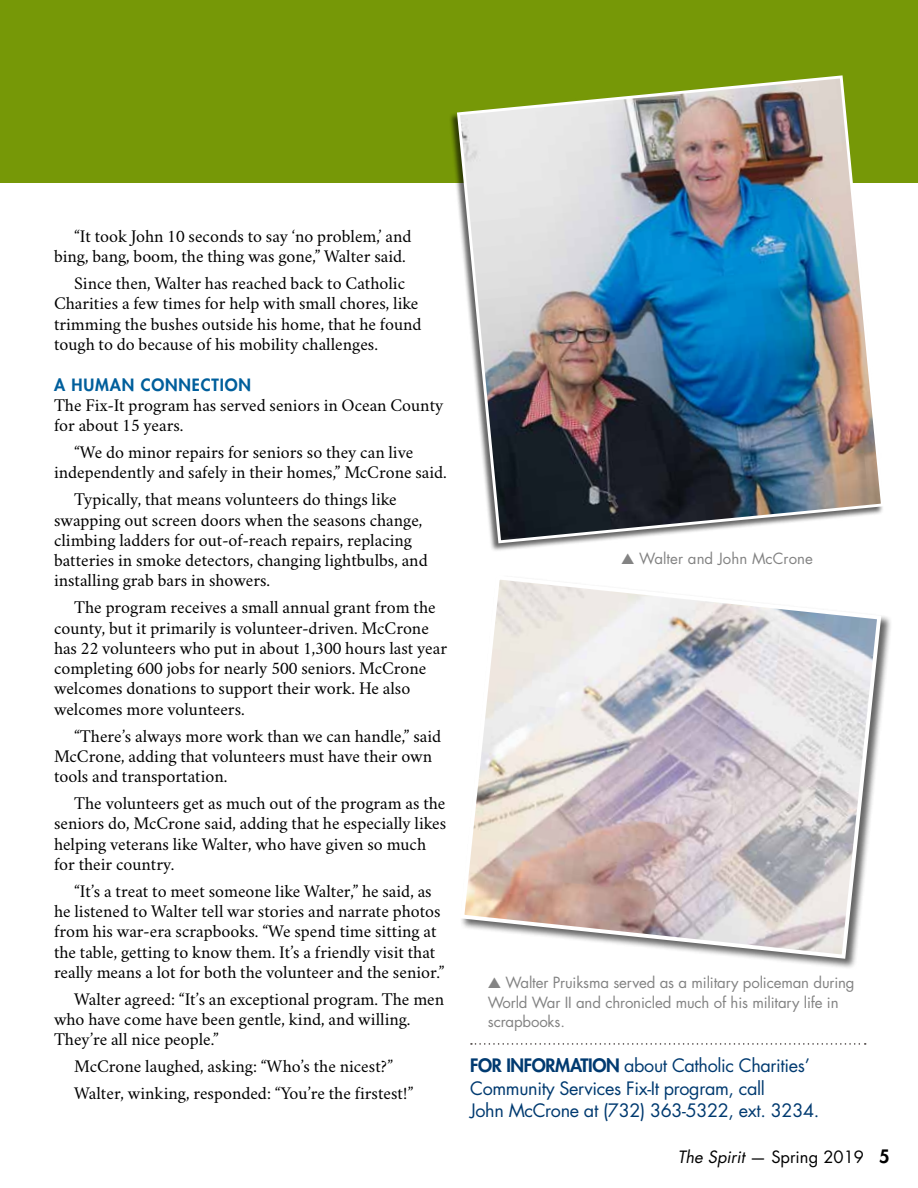
<style>
.page{position:relative;width:918px;height:1188px;background:#fff}
.page>*{position:absolute;margin:0;border:0;box-sizing:border-box;transform-origin:0 0}
.t1{font:18px/20.2px "Crimson";color:#000}
.t2{font:18px/22.5px "Futura Std";letter-spacing:-.02em;color:#003a70}
.t3{font:16.5px "Futura Std";color:#000}
.t4{font:800 16.5px "Futura Std";letter-spacing:.05em;color:#005f9c}
.t5{font:15px/19.5px "Futura Std";letter-spacing:-.01em;color:#838383}
.s1{font-weight:800}
.s2{font-style:italic}
.s3{font-weight:800;font-size:18px}
</style>
<div class="page">
<svg style="left:471px;top:1043px;width:395px;height:2px"></svg>
<div style="left:460px;top:575px;width:433px;height:395px;background:#000;opacity:.6"></div>
<svg style="left:460px;top:575px;width:423px;height:386px"></svg>
<div style="left:0;top:0;width:918px;height:183px;background:#769807"></div>
<div style="left:449px;top:75px;width:436px;height:477px;background:#000;opacity:.6"></div>
<img style="left:455px;top:75px;width:430px;height:470px">
<p class="t1" style="left:54px;top:224px;width:359px;text-indent:20px">“It took John 10 seconds to say ‘no problem,’ and bing, bang, boom, the thing was gone,” Walter said.</p>
<p class="t1" style="left:54px;top:271px;width:369px;text-indent:20px">Since then, Walter has reached back to Catholic Charities a few times for help with small chores, like trimming the bushes outside his home, that he found tough to do because of his mobility challenges.</p>
<p class="t4" style="left:54px;top:374px;width:199px">A HUMAN CONNECTION</p>
<p class="t1" style="left:54px;top:393px;width:391px">The Fix-It program has served seniors in Ocean County for about 15 years.</p>
<p class="t1" style="left:54px;top:440px;width:394px;text-indent:20px">“We do minor repairs for seniors so they can live independently and safely in their homes,” McCrone said.</p>
<p class="t1" style="left:54px;top:487px;width:375px;text-indent:20px">Typically, that means volunteers do things like swapping out screen doors when the seasons change, climbing ladders for out-of-reach repairs, replacing batteries in smoke detectors, changing lightbulbs, and installing grab bars in showers.</p>
<p class="t1" style="left:54px;top:595px;width:395px;text-indent:20px">The program receives a small annual grant from the county, but it primarily is volunteer-driven. McCrone has 22 volunteers who put in about 1,300 hours last year completing 600 jobs for nearly 500 seniors. McCrone welcomes donations to support their work. He also welcomes more volunteers.</p>
<p class="t1" style="left:54px;top:723px;width:389px;text-indent:20px">“There’s always more work than we can handle,” said<br>McCrone, adding that volunteers must have their own tools and transportation.</p>
<p class="t1" style="left:54px;top:791px;width:394px;text-indent:20px">The volunteers get as much out of the program as the seniors do, McCrone said, adding that he especially likes helping veterans like Walter, who have given so much for their country.</p>
<p class="t1" style="left:54px;top:879px;width:392px;text-align:center">“It’s a treat to meet someone like Walter,” he said, as<br>he listened to Walter tell war stories and narrate photos from his war-era scrapbooks. “We spend time sitting at the table, getting to know them. It’s a friendly visit that really means a lot for both the volunteer and the senior.”</p>
<p class="t1" style="left:54px;top:987px;width:392px;text-indent:20px">Walter agreed: “It’s an exceptional program. The men who have come have been gentle, kind, and willing.<br>They’re all nice people.”</p>
<p class="t1" style="left:74px;top:1051px;width:341px;line-height:27px">McCrone laughed, asking: “Who’s the nicest?”<br>Walter, winking, responded: “You’re the firstest!”</p>
<p class="t5" style="left:621px;top:549px;width:194px">▲ Walter and John McCrone</p>
<p class="t5" style="left:488px;top:973px;width:368px">▲ Walter Pruiksma served as a military policeman during<br>World War II and chronicled much of his military life in scrapbooks.</p>
<p class="t2" style="left:470px;top:1055px;width:351px"><span class="s1">FOR INFORMATION</span> about Catholic Charities’<br>Community Services Fix-It program, call<br>John McCrone at (732) 363-5322, ext. 3234.</p>
<p class="t3" style="left:678px;top:1147px;width:213px"><span class="s2">The Spirit</span> — Spring 2019 <span class="s3">5</span></p>
</div>
